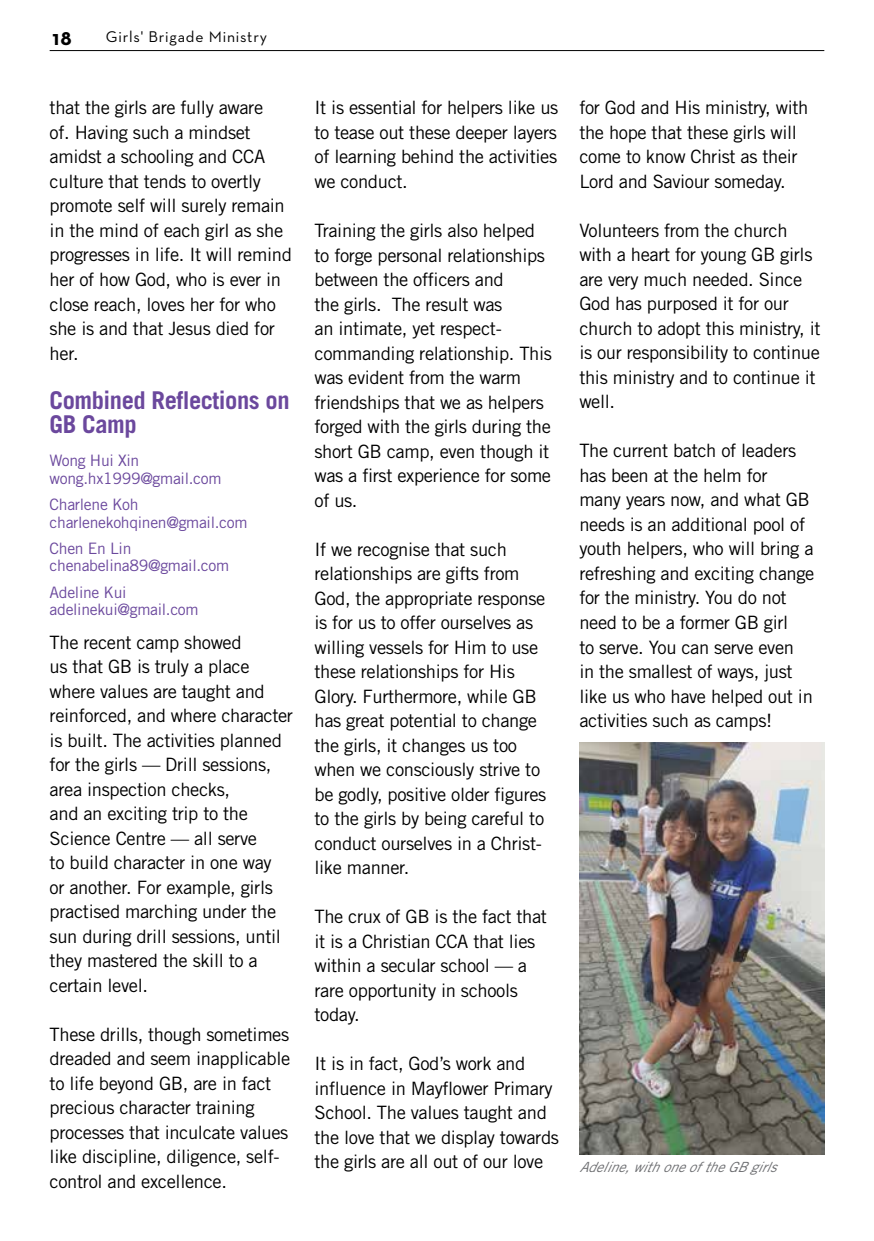
<style>
.page{position:relative;width:874px;height:1241px;background:#fff}
.page>*{position:absolute;margin:0;border:0;box-sizing:border-box;transform-origin:0 0}
.t1{font:700 24.5px/24.5px "Trade Gothic";letter-spacing:-.02em;color:#6b489d}
.t2{font:700 21px "Neutra Text";color:#000}
.t3{font:18.38px/24.5px "Trade Gothic";letter-spacing:-.02em;color:#000}
.t4{font:15.75px/17.5px "Trade Gothic";letter-spacing:-.02em;color:#6b489d}
.t5{font:15.75px "Neutra Text";letter-spacing:.05em;color:#000}
.t6{font:italic 14px "Trade Gothic";letter-spacing:-.005em;color:#6d6e71}
</style>
<div class="page">
<hr style="left:50px;top:50px;width:773px;height:1px;background:#000">
<img style="left:579px;top:742px;width:244px;height:411px">
<p class="t2" style="left:52px;top:24px;width:21px">18</p>
<p class="t5" style="left:106px;top:27px;width:163px">Girls' Brigade Ministry</p>
<p class="t3" style="left:50px;top:95px;width:243px">that the girls are fully aware<br>of. Having such a mindset amidst a schooling and CCA culture that tends to overtly promote self will surely remain in the mind of each girl as she progresses in life. It will remind her of how God, who is ever in close reach, loves her for who she is and that Jesus died for her.</p>
<h1 class="t1" style="left:50px;top:387px;width:241px">Combined Reflections on<br>GB Camp</h1>
<p class="t4" style="left:50px;top:452px;width:173px">Wong Hui Xin wong.hx1999@gmail.com</p>
<p class="t4" style="left:50px;top:495px;width:199px">Charlene Koh charlenekohqinen@gmail.com</p>
<p class="t4" style="left:50px;top:539px;width:181px">Chen En Lin chenabelina89@gmail.com</p>
<p class="t4" style="left:50px;top:583px;width:150px">Adeline Kui adelinekui@gmail.com</p>
<p class="t3" style="left:50px;top:629px;width:245px">The recent camp showed<br>us that GB is truly a place where values are taught and reinforced, and where character is built. The activities planned for the girls — Drill sessions, area inspection checks,<br>and an exciting trip to the<br>Science Centre — all serve<br>to build character in one way<br>or another. For example, girls practised marching under the sun during drill sessions, until they mastered the skill to a certain level.</p>
<p class="t3" style="left:50px;top:1021px;width:242px">These drills, though sometimes dreaded and seem inapplicable to life beyond GB, are in fact precious character training processes that inculcate values like discipline, diligence, self&shy;control and excellence.</p>
<p class="t3" style="left:314px;top:95px;width:245px;text-align:justify">It is essential for helpers like us to tease out these deeper layers of learning behind the activities we conduct.</p>
<p class="t3" style="left:314px;top:218px;width:239px">Training the girls also helped to forge personal relationships between the officers and<br>the girls. The result was<br>an intimate, yet respect&shy;commanding relationship. This was evident from the warm friendships that we as helpers forged with the girls during the short GB camp, even though it was a first experience for some of us.</p>
<p class="t3" style="left:314px;top:536px;width:233px">If we recognise that such relationships are gifts from<br>God, the appropriate response is for us to offer ourselves as willing vessels for Him to use these relationships for His<br>Glory. Furthermore, while GB has great potential to change the girls, it changes us too when we consciously strive to be godly, positive older figures to the girls by being careful to conduct ourselves in a Christ&shy;like manner.</p>
<p class="t3" style="left:314px;top:904px;width:234px">The crux of GB is the fact that it is a Christian CCA that lies within a secular school — a rare opportunity in schools today.</p>
<p class="t3" style="left:314px;top:1051px;width:246px">It is in fact, God’s work and influence in Mayflower Primary<br>School. The values taught and the love that we display towards the girls are all out of our love</p>
<p class="t3" style="left:579px;top:95px;width:230px">for God and His ministry, with the hope that these girls will come to know Christ as their<br>Lord and Saviour someday.</p>
<p class="t3" style="left:579px;top:218px;width:243px">Volunteers from the church with a heart for young GB girls are very much needed. Since<br>God has purposed it for our church to adopt this ministry, it is our responsibility to continue this ministry and to continue it well.</p>
<p class="t3" style="left:579px;top:438px;width:236px">The current batch of leaders has been at the helm for<br>many years now, and what GB needs is an additional pool of youth helpers, who will bring a refreshing and exciting change for the ministry. You do not need to be a former GB girl<br>to serve. You can serve even<br>in the smallest of ways, just like us who have helped out in activities such as camps!</p>
<p class="t6" style="left:579px;top:1158px;width:202px">Adeline,withoneof theGB girls</p>
</div>
